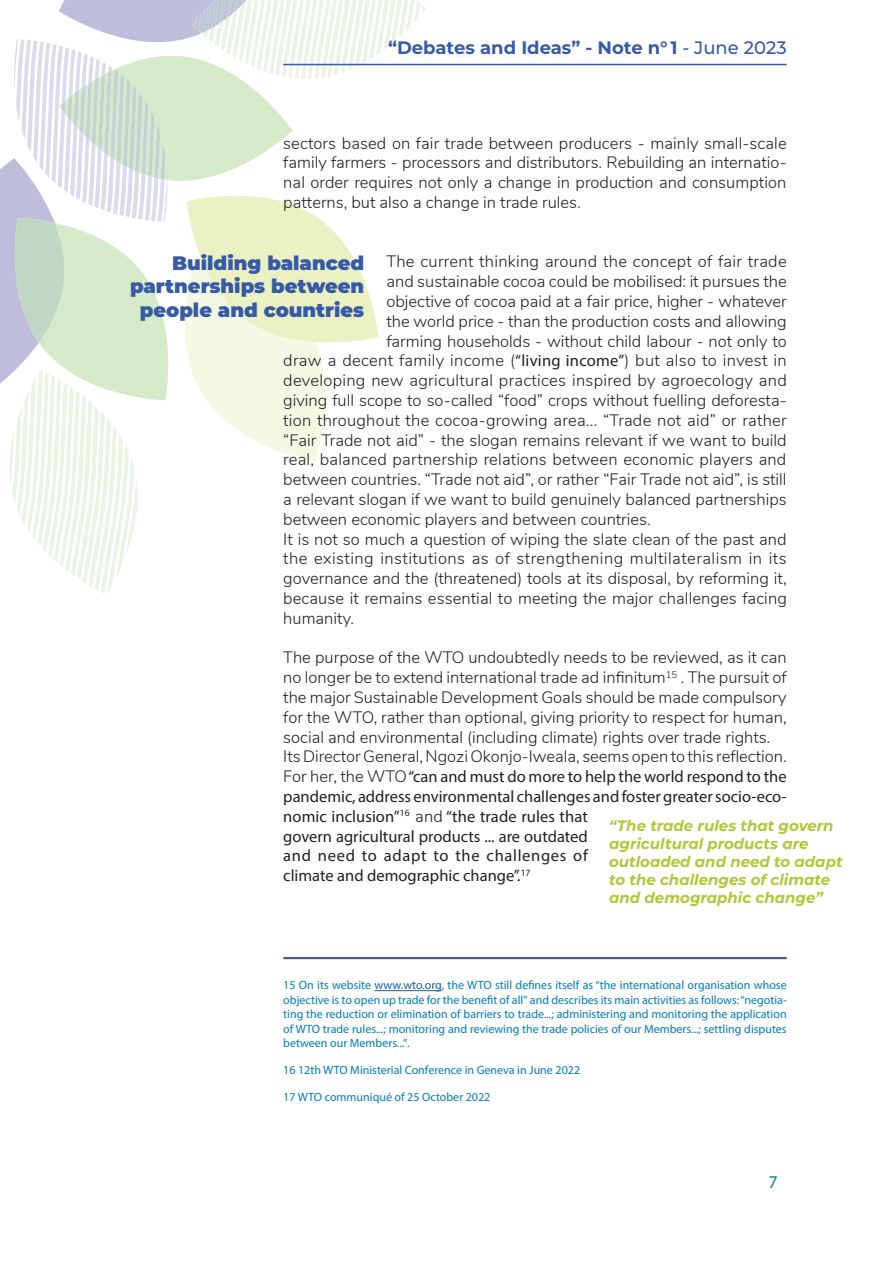
<style>
.page{position:relative;width:893px;height:1263px;background:#fff}
.page>*{position:absolute;margin:0;border:0;box-sizing:border-box;transform-origin:0 0}
.Sous-titre{font:900 19.5px/23.4px "Montserrat";color:#365aa6;text-align:right}
.Note_CEF{font:700 18px "Montserrat";color:#365aa6}
.t1{font:18px "Myriad Pro";color:#0080a2}
.Corps_de_texte{font:300 16.5px/19.8px "Nunito";color:#231f20;text-align:justify}
.Corps_de_texte-2{font:16.5px/19.8px "Myriad Pro";color:#231f20}
.Corps_de_texte-3{font:300 16.5px "Nunito";letter-spacing:.02em;color:#231f20}
.Citation{font:italic 700 15px/18px "Montserrat";color:#b0c836}
.Note_de_bas_de_page{font:12px/14.4px "Myriad Pro";color:#007cbf;text-align:justify}
.s1{font-weight:500}
.s2{font-family:"Myriad Pro";font-weight:400}
.s3{font-family:"Nunito";font-weight:300}
.s4{color:#175d9e}
</style>
<div class="page">
<svg style="left:0;top:0;width:426px;height:593px"></svg>
<hr style="left:283px;top:64px;width:504px;height:1px;background:#365aa6">
<hr style="left:283px;top:957px;width:504px;height:2px;background:#4a54a2">
<hr style="left:375px;top:990px;width:67px;height:1px;background:#175d9e">
<p class="Note_CEF" style="left:388px;top:34px;width:400px">“Debates and Ideas” - Note n° 1 <span class="s1">- June 2023</span></p>
<p class="Corps_de_texte" style="left:283px;top:132px;width:505px">sectors based on fair trade between producers - mainly small-scale family farmers - processors and distributors. Rebuilding an internatio&shy;nal order requires not only a change in production and consumption patterns, but also a change in trade rules.</p>
<p class="Sous-titre" style="left:130px;top:250px;width:236px">Building balanced partnerships between people and countries</p>
<p class="Corps_de_texte" style="left:386px;top:251px;width:402px">The current thinking around the concept of fair trade</p>
<p class="Corps_de_texte" style="left:386px;top:271px;width:402px">and sustainable cocoa could be mobilised: it pursues the</p>
<p class="Corps_de_texte" style="left:386px;top:290px;width:402px">objective of cocoa paid at a fair price, higher - whatever</p>
<p class="Corps_de_texte" style="left:386px;top:310px;width:402px">the world price - than the production costs and allowing</p>
<p class="Corps_de_texte" style="left:386px;top:330px;width:402px">farming households - without child labour - not only to</p>
<p class="Corps_de_texte-3" style="left:283px;top:348px;width:505px">draw a decent family income (<span class="s2">“living income”</span>) but also to invest in</p>
<p class="Corps_de_texte" style="left:283px;top:370px;width:505px">developing new agricultural practices inspired by agroecology and</p>
<p class="Corps_de_texte" style="left:283px;top:389px;width:505px">giving full scope to so-called “food” crops without fuelling deforesta-</p>
<p class="Corps_de_texte" style="left:283px;top:409px;width:505px">tion throughout the cocoa-growing area... “Trade not aid” or rather</p>
<p class="Corps_de_texte" style="left:283px;top:429px;width:505px">“Fair Trade not aid” - the slogan remains relevant if we want to build</p>
<p class="Corps_de_texte" style="left:283px;top:449px;width:505px">real, balanced partnership relations between economic players and</p>
<p class="Corps_de_texte" style="left:283px;top:469px;width:505px">between countries. “Trade not aid”, or rather “Fair Trade not aid”, is still</p>
<p class="Corps_de_texte" style="left:283px;top:488px;width:505px">a relevant slogan if we want to build genuinely balanced partnerships</p>
<p class="Corps_de_texte" style="left:283px;top:508px;width:369px">between economic players and between countries.</p>
<p class="Corps_de_texte" style="left:283px;top:528px;width:505px">It is not so much a question of wiping the slate clean of the past and the existing institutions as of strengthening multilateralism in its governance and the (threatened) tools at its disposal, by reforming it, because it remains essential to meeting the major challenges facing humanity.</p>
<p class="Corps_de_texte" style="left:283px;top:647px;width:505px">The purpose of the WTO undoubtedly needs to be reviewed, as it can no longer be to extend international trade ad infinitum<sup>15</sup> . The pursuit of the major Sustainable Development Goals should be made compulsory for the WTO, rather than optional, giving priority to respect for human, social and environmental (including climate) rights over trade rights.</p>
<p class="Corps_de_texte-2" style="left:283px;top:747px;width:505px"><span class="s3">Its Director General, Ngozi Okonjo-Iweala, seems open to this reflection.<br>For her, the WTO</span> “can and must do more to help the world respond to the pandemic, address environmental challenges and foster greater socio-eco&shy;nomic inclusion”<sup>16</sup> <span class="s3">and</span> “the trade rules that<br>govern agricultural products ... are outdated<br>and need to adapt to the challenges of<br>climate and demographic change”.<sup>17</sup></p>
<p class="Citation" style="left:609px;top:816px;width:235px">“The trade rules that govern agricultural products are outloaded and need to adapt to the challenges of climate and demographic change”</p>
<p class="Note_de_bas_de_page" style="left:283px;top:978px;width:505px">15 On its website <span class="s4">www.wto.org</span>, the WTO still defines itself as “the international organisation whose objective is to open up trade for the benefit of all” and describes its main activities as follows: “negotia&shy;ting the reduction or elimination of barriers to trade...; administering and monitoring the application of WTO trade rules...; monitoring and reviewing the trade policies of our Members...; settling disputes between our Members...”.</p>
<p class="Note_de_bas_de_page" style="left:283px;top:1063px;width:298px">16 12th WTO Ministerial Conference in Geneva in June 2022</p>
<p class="Note_de_bas_de_page" style="left:283px;top:1090px;width:209px">17 WTO communiqué of 25 October 2022</p>
<p class="t1" style="left:769px;top:1170px;width:11px">7</p>
</div>
